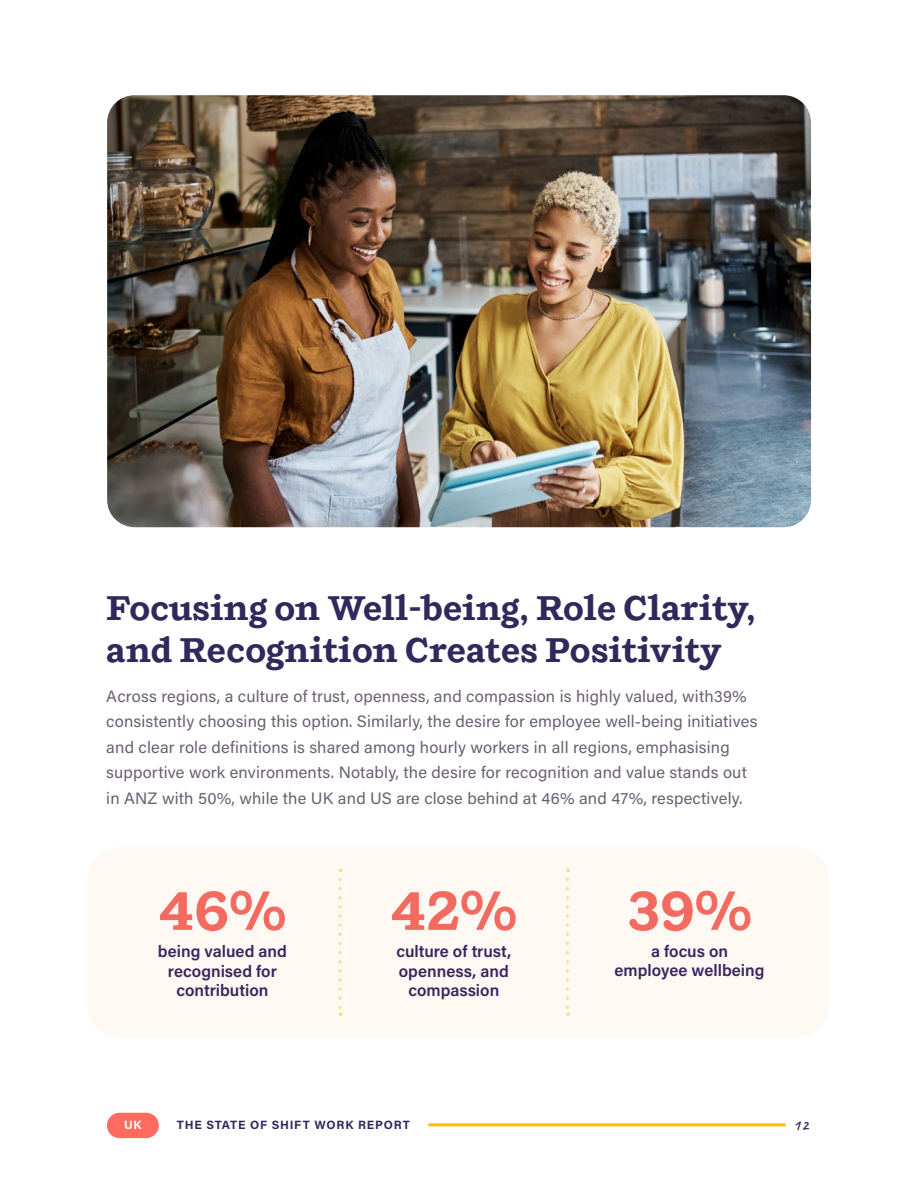
<style>
.page{position:relative;width:918px;height:1188px;background:#fff}
.page>*{position:absolute;margin:0;border:0;box-sizing:border-box;transform-origin:0 0}
.t1{font:700 55.5px "Shift";color:#f26a60}
.t2{font:700 34.5px/42px "Shift";color:#31295b}
.t3{font:16.5px/25.5px "Acumin Pro";letter-spacing:.01em;color:#6c5f72}
.t4{font:600 16.5px/19.8px "Acumin Pro";color:#33275e;text-align:center}
.t5{font:700 15px "Caveat";color:#33295e}
.t6{font:700 12px "Acumin Pro";letter-spacing:.07em;color:#33295e}
.t7{font:700 12px "Acumin Pro";color:#fff}
</style>
<div class="page">
<div style="left:107px;top:1113px;width:52px;height:25px;background:#ff6b5e;border-radius:13px"></div>
<hr style="left:429px;top:1123px;width:356px;height:3px;background:#ffbd00">
<div style="left:87px;top:847px;width:742px;height:191px;background:#fff8f3;border-radius:32px"></div>
<svg style="left:339px;top:879px;width:3px;height:137px"></svg>
<svg style="left:566px;top:879px;width:3px;height:137px"></svg>
<img style="left:107px;top:95px;width:704px;height:432px">
<h2 class="t2" style="left:106px;top:588px;width:651px">Focusing on Well-being, Role Clarity, and Recognition Creates Positivity</h2>
<p class="t3" style="left:106px;top:683px;width:653px">Across regions, a culture of trust, openness, and compassion is highly valued, with39% consistently choosing this option. Similarly, the desire for employee well-being initiatives and clear role definitions is shared among hourly workers in all regions, emphasising supportive work environments. Notably, the desire for recognition and value stands out in ANZ with 50%, while the UK and US are close behind at 46% and 47%, respectively.</p>
<h1 class="t1" style="left:159px;top:877px;width:129px">46%</h1>
<p class="t4" style="left:168px;top:960px;width:110px">recognised for contribution</p>
<p class="t4" style="left:158px;top:940px;width:130px">being valued and</p>
<h1 class="t1" style="left:391px;top:877px;width:128px">42%</h1>
<p class="t4" style="left:396px;top:940px;width:116px">culture of trust, openness, and compassion</p>
<h1 class="t1" style="left:627px;top:877px;width:126px">39%</h1>
<p class="t4" style="left:614px;top:940px;width:152px">a focus on employee wellbeing</p>
<p class="t7" style="left:124px;top:1117px;width:19px">UK</p>
<p class="t6" style="left:177px;top:1117px;width:234px">THE STATE OF SHIFT WORK REPORT</p>
<p class="t5" style="left:793px;top:1115px;width:16px">12</p>
</div>
